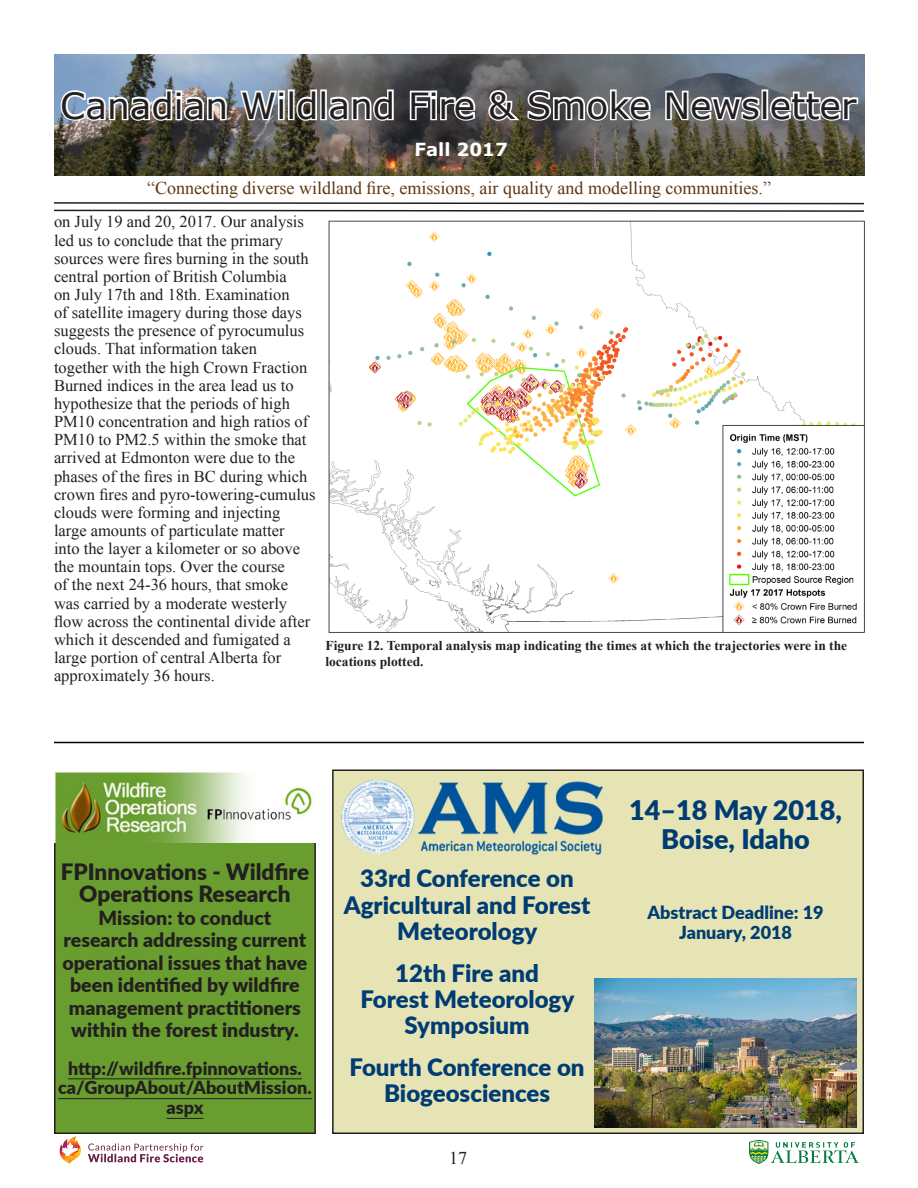
<style>
.page{position:relative;width:918px;height:1188px;background:#fff}
.page>*{position:absolute;margin:0;border:0;box-sizing:border-box;transform-origin:0 0}
.t1{font:36px "Verdana";color:#231f20}
.t2{font:900 27px/29.7px "Lato";color:#003c74;text-align:center}
.t3{font:900 24px/26.4px "Lato";color:#003c74;text-align:center}
.t4{font:900 22.5px/22.5px "Lato";color:#231f20;text-align:center}
.t5{font:900 19.5px/22.5px "Lato";color:#231f20;text-align:center}
.t6{font:18px "Times New Roman";color:#603711}
.t7{font:900 18px/19.8px "Lato";color:#231f20;text-align:center}
.t8{font:900 18px/19.8px "Lato";color:#003c74;text-align:center}
.t9{font:700 18px "Verdana";color:#fff}
.t10{font:18px "Times New Roman";color:#231f20}
.t11{font:16.5px/18.1px "Times New Roman";color:#231f20}
.t12{font:700 13.5px/16.2px "Times New Roman";color:#231f20}
</style>
<div class="page">
<img style="left:55px;top:54px;width:809px;height:122px">
<img style="left:58px;top:88px;width:116px;height:35px">
<div style="left:175px;top:90px;width:7px;height:7px;border:3px solid #fff"></div>
<div style="left:175px;top:97px;width:7px;height:23px;border:3px solid #fff"></div>
<svg style="left:181px;top:94px;width:47px;height:29px"></svg>
<svg style="left:238px;top:83px;width:41px;height:45px"></svg>
<div style="left:278px;top:90px;width:7px;height:7px;border:3px solid #fff"></div>
<div style="left:278px;top:97px;width:7px;height:23px;border:3px solid #fff"></div>
<svg style="left:294px;top:88px;width:25px;height:35px"></svg>
<div style="left:320px;top:89px;width:7px;height:31px;border:3px solid #fff"></div>
<svg style="left:326px;top:88px;width:69px;height:35px"></svg>
<svg style="left:408px;top:89px;width:24px;height:33px"></svg>
<div style="left:430px;top:90px;width:7px;height:7px;border:3px solid #fff"></div>
<div style="left:430px;top:97px;width:7px;height:23px;border:3px solid #fff"></div>
<svg style="left:438px;top:94px;width:39px;height:29px"></svg>
<svg style="left:486px;top:88px;width:166px;height:35px"></svg>
<svg style="left:663px;top:82px;width:99px;height:45px"></svg>
<svg style="left:768px;top:90px;width:92px;height:33px"></svg>
<svg style="left:54px;top:202px;width:810px;height:10px"></svg>
<img style="left:750px;top:1140px;width:108px;height:24px">
<svg style="left:59px;top:1136px;width:22px;height:28px"></svg>
<svg style="left:88px;top:1143px;width:115px;height:19px"></svg>
<div style="left:55px;top:770px;width:260px;height:363px;background:#699d2f"></div>
<div style="left:54px;top:770px;width:262px;height:364px;border:2px solid #231f20"></div>
<div style="left:333px;top:770px;width:530px;height:363px;background:#e6e4b4"></div>
<div style="left:332px;top:770px;width:532px;height:364px;border:2px solid #231f20"></div>
<img style="left:328px;top:220px;width:537px;height:413px">
<img style="left:341px;top:780px;width:262px;height:74px">
<img style="left:594px;top:979px;width:262px;height:148px">
<img style="left:54px;top:770px;width:262px;height:72px">
<hr style="left:68px;top:1078px;width:234px;height:1px;background:#231f20">
<hr style="left:58px;top:1098px;width:254px;height:1px;background:#231f20">
<hr style="left:166px;top:1118px;width:38px;height:1px;background:#231f20">
<hr style="left:54px;top:742px;width:810px;height:1px;background:#000">
<h1 class="t1" style="left:60px;top:81px;width:798px">Canadian Wildland Fire &amp; Smoke Newsletter</h1>
<p class="t9" style="left:414px;top:137px;width:95px">Fall 2017</p>
<p class="t6" style="left:147px;top:176px;width:625px">“Connecting diverse wildland fire, emissions, air quality and modelling communities.”</p>
<p class="t11" style="left:54px;top:213px;width:263px">on July 19 and 20, 2017. Our analysis led us to conclude that the primary sources were fires burning in the south central portion of British Columbia<br>on July 17th and 18th. Examination<br>of satellite imagery during those days suggests the presence of pyrocumulus clouds. That information taken<br>together with the high Crown Fraction Burned indices in the area lead us to hypothesize that the periods of high PM10 concentration and high ratios of PM10 to PM2.5 within the smoke that arrived at Edmonton were due to the phases of the fires in BC during which crown fires and pyro-towering-cumulus clouds were forming and injecting large amounts of particulate matter<br>into the layer a kilometer or so above the mountain tops. Over the course<br>of the next 24-36 hours, that smoke was carried by a moderate westerly flow across the continental divide after which it descended and fumigated a large portion of central Alberta for approximately 36 hours.</p>
<p class="t12" style="left:325px;top:637px;width:523px">Figure 12. Temporal analysis map indicating the times at which the trajectories were in the locations plotted.</p>
<p class="t4" style="left:61px;top:859px;width:250px">FPInnovations - Wildfire<br>Operations Research</p>
<p class="t5" style="left:62px;top:905px;width:247px">Mission: to conduct research addressing current operational issues that have been identified by wildfire management practitioners within the forest industry.</p>
<p class="t7" style="left:58px;top:1057px;width:255px">http://wildfire.fpinnovations. ca/GroupAbout/AboutMission. aspx</p>
<p class="t3" style="left:344px;top:864px;width:248px">33rd Conference on<br>Agricultural and Forest<br>Meteorology</p>
<p class="t3" style="left:360px;top:958px;width:215px">12th Fire and<br>Forest Meteorology<br>Symposium</p>
<p class="t3" style="left:350px;top:1053px;width:237px">Fourth Conference on<br>Biogeosciences</p>
<p class="t10" style="left:449px;top:1146px;width:19px">17</p>
<p class="t2" style="left:629px;top:794px;width:214px">14–18 May 2018,<br>Boise, Idaho</p>
<p class="t8" style="left:648px;top:902px;width:178px">Abstract Deadline: 19<br>January, 2018</p>
</div>
